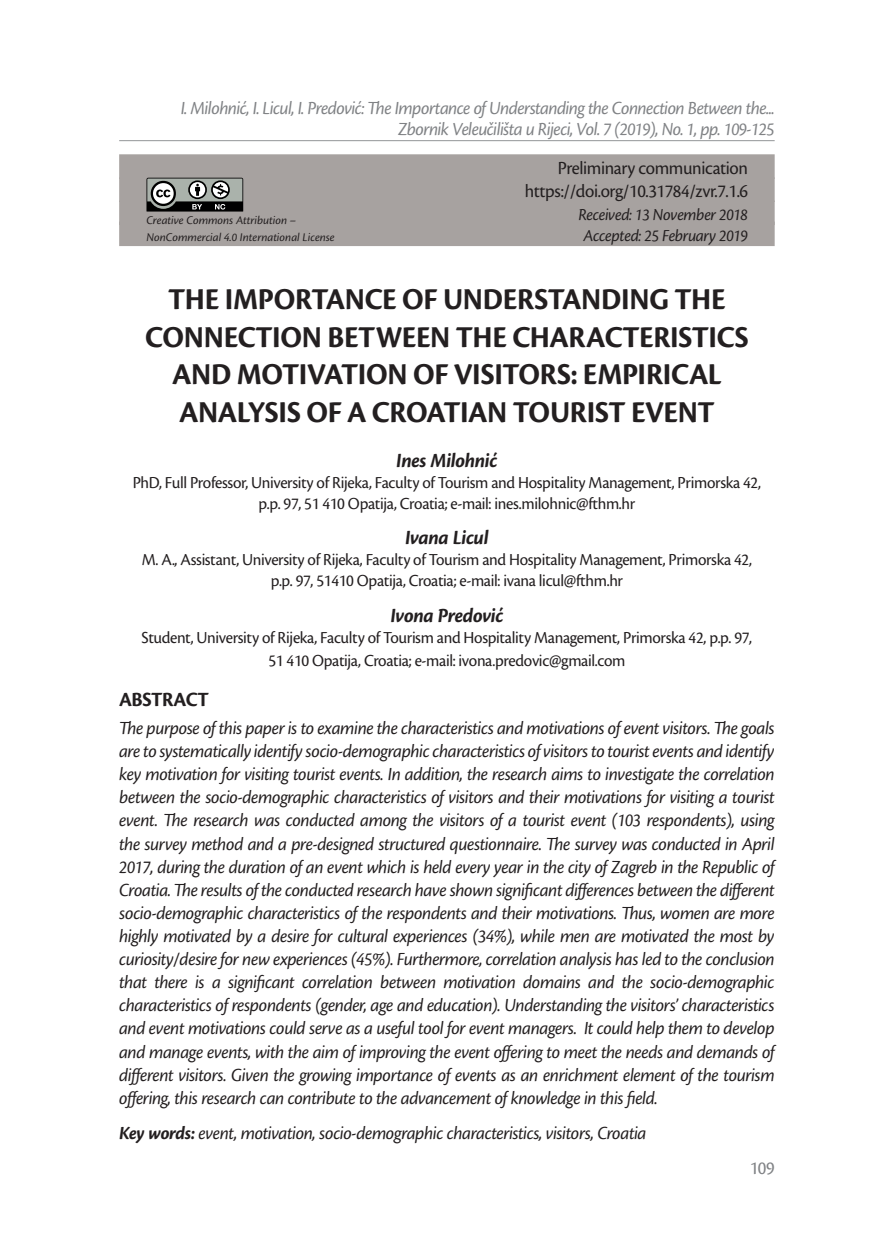
<style>
.page{position:relative;width:874px;height:1241px;background:#fff}
.page>*{position:absolute;margin:0;border:0;box-sizing:border-box;transform-origin:0 0}
.Naslov{font:700 31.5px/37.8px "Cronos Pro";letter-spacing:-.01em;color:#231f20;text-align:center;scale:.96 1}
.t1{font:italic 700 21px "Cronos Pro";letter-spacing:-.02em;color:#231f20;scale:.96 1}
.Sadržaj{font:700 21px "Cronos Pro";letter-spacing:-.025em;color:#231f20;scale:.96 1}
.t2{font:italic 19.25px/23.1px "Cronos Pro";letter-spacing:-.025em;color:#231f20;text-align:justify;scale:.96 1}
.t3{font:italic 19.25px/21px "Cronos Pro";letter-spacing:-.03em;color:#808285;text-align:right;scale:.96 1}
.zaglavlje_iznad_nasl{font:19.25px "Cronos Pro";letter-spacing:-.02em;color:#231f20;scale:.96 1}
.t4{font:19.25px "Cronos Pro";color:#808285;scale:.96 1}
.t5{font:17.5px/21px "Cronos Pro";letter-spacing:-.02em;color:#231f20;text-align:center;scale:.96 1}
.zaglavlje_iznad_nasl-2{font:italic 17.5px "Cronos Pro";letter-spacing:-.02em;color:#231f20;scale:.96 1}
.t6{font:italic 12.25px "Cronos Pro";letter-spacing:-.005em;color:#231f20}
.s1{font-weight:700}
</style>
<div class="page">
<hr style="left:119px;top:140px;width:655px;height:1px;background:#939598">
<div style="left:119px;top:154px;width:655px;height:25px;background:#a7a2a0"></div>
<div style="left:119px;top:177px;width:655px;height:25px;background:#a7a2a0"></div>
<div style="left:119px;top:200px;width:655px;height:25px;background:#a7a2a0"></div>
<div style="left:119px;top:221px;width:655px;height:25px;background:#a7a2a0"></div>
<svg style="left:146px;top:178px;width:97px;height:33px"></svg>
<p class="t3" style="left:181px;top:98px;width:620px">I. Milohnić, I. Licul, I. Predović: The Importance of Understanding the Connection Between the...<br>Zbornik Veleučilišta u Rijeci, Vol. 7 (2019), No. 1, pp. 109-125</p>
<p class="t6" style="left:146px;top:213px;width:151px">Creative Commons Attribution –</p>
<p class="t6" style="left:146px;top:230px;width:190px">NonCommercial 4.0 International License</p>
<p class="zaglavlje_iznad_nasl" style="left:557px;top:157px;width:200px">Preliminary communication</p>
<p class="zaglavlje_iznad_nasl" style="left:524px;top:180px;width:234px">https://doi.org/10.31784/zvr.7.1.6</p>
<p class="zaglavlje_iznad_nasl-2" style="left:578px;top:205px;width:178px">Received: 13 November 2018</p>
<p class="zaglavlje_iznad_nasl-2" style="left:583px;top:226px;width:173px">Accepted: 25 February 2019</p>
<p class="Naslov" style="left:145px;top:280px;width:629px">THE IMPORTANCE OF UNDERSTANDING THE CONNECTION BETWEEN THE CHARACTERISTICS AND MOTIVATION OF VISITORS: EMPIRICAL ANALYSIS OF A CROATIAN TOURIST EVENT</p>
<p class="t1" style="left:396px;top:448px;width:107px">Ines Milohnić</p>
<p class="t5" style="left:133px;top:472px;width:655px">PhD, Full Professor, University of Rijeka, Faculty of Tourism and Hospitality Management, Primorska 42, p.p. 97, 51 410 Opatija, Croatia; e-mail: ines.milohnic@fthm.hr</p>
<p class="t1" style="left:405px;top:525px;width:88px">Ivana Licul</p>
<p class="t5" style="left:142px;top:549px;width:636px">M. A., Assistant, University of Rijeka, Faculty of Tourism and Hospitality Management, Primorska 42, p.p. 97, 51410 Opatija, Croatia; e-mail: ivana licul@fthm.hr</p>
<p class="t1" style="left:390px;top:603px;width:119px">Ivona Predović</p>
<p class="t5" style="left:142px;top:625px;width:637px;line-height:23.1px">Student, University of Rijeka, Faculty of Tourism and Hospitality Management, Primorska 42, p.p. 97,<br>51 410 Opatija, Croatia; e-mail: ivona.predovic@gmail.com</p>
<p class="Sadržaj" style="left:119px;top:687px;width:95px">ABSTRACT</p>
<p class="t2" style="left:119px;top:716px;width:684px">The purpose of this paper is to examine the characteristics and motivations of event visitors. The goals are to systematically identify socio-demographic characteristics of visitors to tourist events and identify key motivation for visiting tourist events. In addition, the research aims to investigate the correlation between the socio-demographic characteristics of visitors and their motivations for visiting a tourist event. The research was conducted among the visitors of a tourist event (103 respondents), using the survey method and a pre-designed structured questionnaire. The survey was conducted in April 2017, during the duration of an event which is held every year in the city of Zagreb in the Republic of Croatia. The results of the conducted research have shown significant differences between the different socio-demographic characteristics of the respondents and their motivations. Thus, women are more highly motivated by a desire for cultural experiences (34%), while men are motivated the most by curiosity/desire for new experiences (45%). Furthermore, correlation analysis has led to the conclusion that there is a significant correlation between motivation domains and the socio-demographic characteristics of respondents (gender, age and education). Understanding the visitors’ characteristics and event motivations could serve as a useful tool for event managers. It could help them to develop and manage events, with the aim of improving the event offering to meet the needs and demands of different visitors. Given the growing importance of events as an enrichment element of the tourism offering, this research can contribute to the advancement of knowledge in this field.</p>
<p class="t2" style="left:119px;top:1121px;width:550px"><span class="s1">Key words:</span> event, motivation, socio-demographic characteristics, visitors, Croatia</p>
<p class="t4" style="left:749px;top:1156px;width:27px">109</p>
</div>
